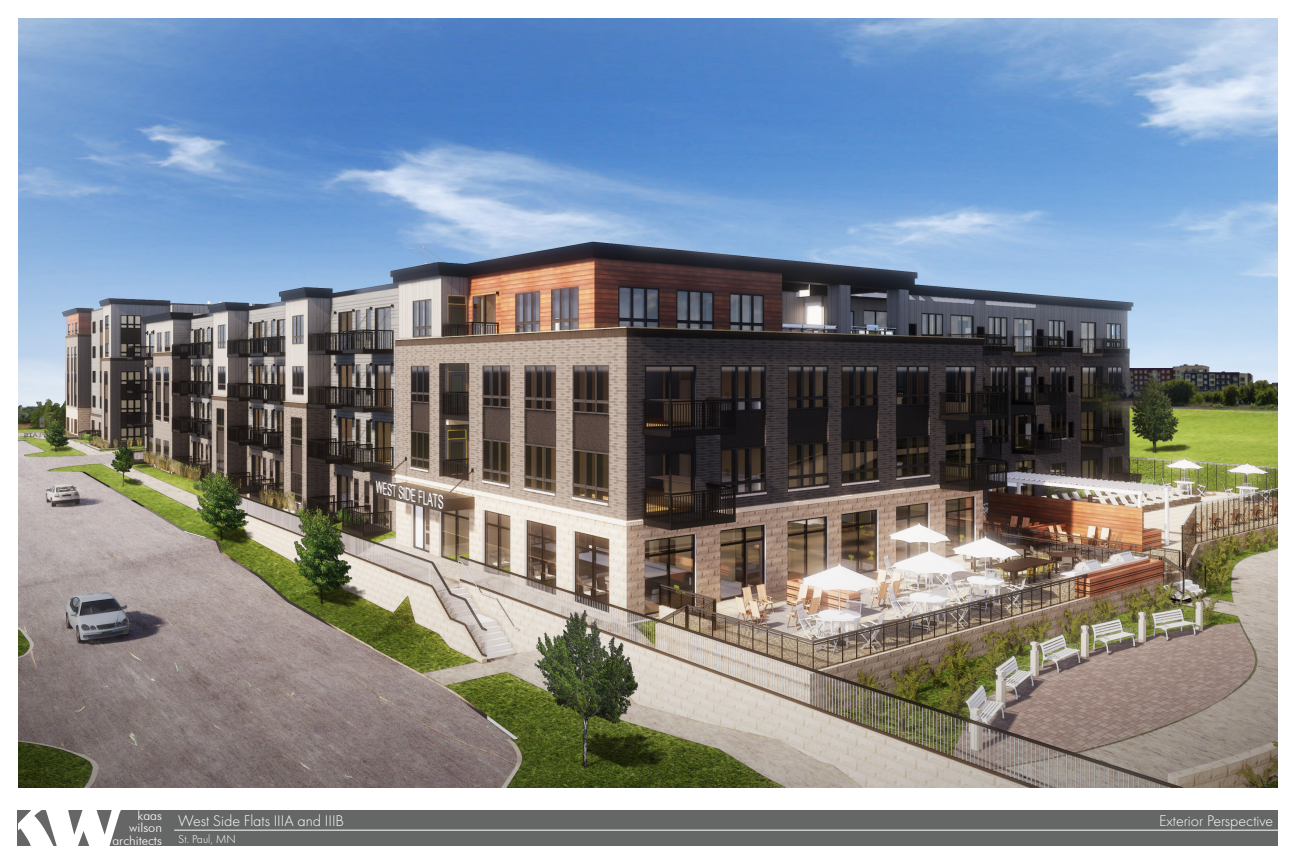
<style>
.page{position:relative;width:1296px;height:864px;background:#fff}
.page>*{position:absolute;margin:0;border:0;box-sizing:border-box;transform-origin:0 0}
.t1{font:700 109.2px "Benguiat IT Cby BT";color:#fff}
.t2{font:300 16px "Futura PT";color:#fff}
.t3{font:300 12.75px/12.8px "Futura BT";color:#fff;text-align:right}
.t4{font:300 12px "Futura PT";color:#fff}
</style>
<div class="page">
<div style="left:18px;top:810px;width:1260px;height:36px;background:#656666"></div>
<hr style="left:174px;top:830px;width:1104px;height:1px;background:#fff">
<img style="left:18px;top:18px;width:1260px;height:769px">
<h1 class="t1" style="left:-11px;top:751px;width:137px">kw</h1>
<p class="t3" style="left:112px;top:809px;width:51px">kaas wilson architects</p>
<p class="t2" style="left:1159px;top:811px;width:116px">Exterior Perspective</p>
<p class="t2" style="left:178px;top:811px;width:167px">West Side Flats IIIA and IIIB</p>
<p class="t4" style="left:178px;top:832px;width:59px">St. Paul, MN</p>
</div>
